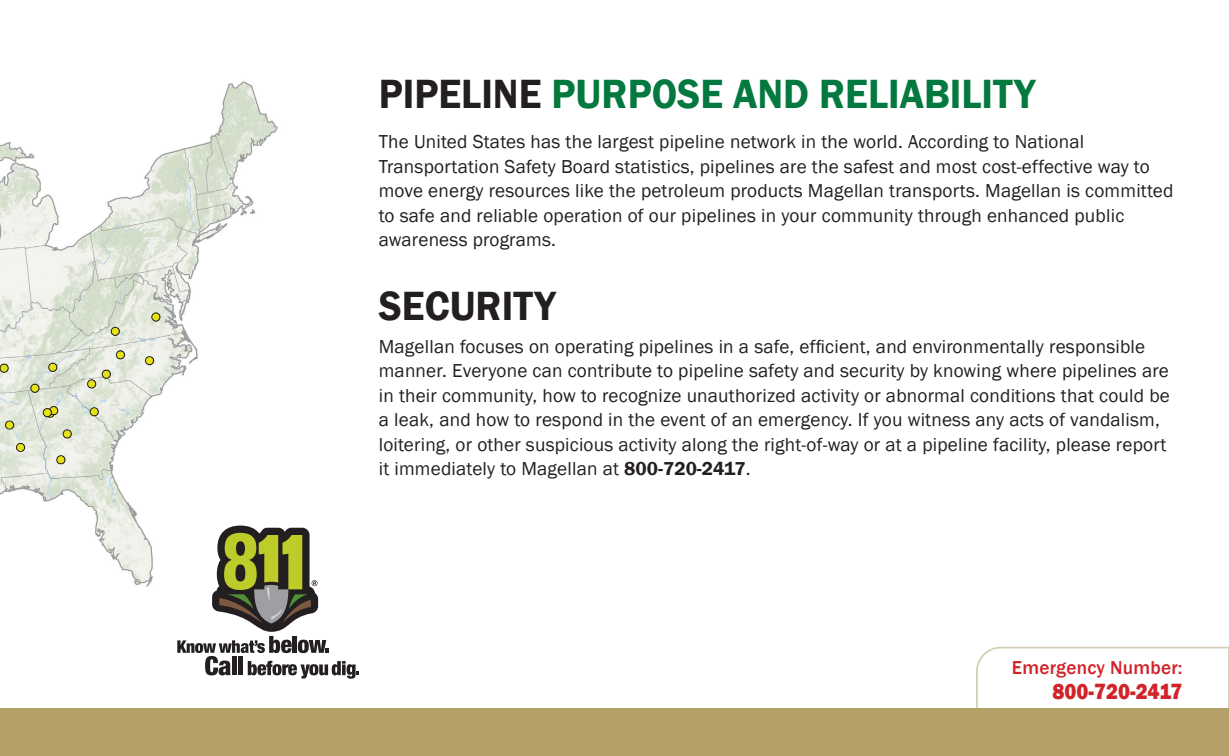
<style>
.page{position:relative;width:1229px;height:756px;background:#fff}
.page>*{position:absolute;margin:0;border:0;box-sizing:border-box;transform-origin:0 0}
.t1{font:600 42px "Franklin Gothic";color:#04793f;scale:.95 1}
.t2{font:600 42px "Franklin Gothic";color:#231f20;scale:.95 1}
.t3{font:800 22.75px "Franklin Gothic";color:#d1232a;scale:.9 1}
.t4{font:19.25px/24.5px "Franklin Gothic";letter-spacing:.01em;color:#231f20}
.t5{font:500 19.25px "Franklin Gothic";letter-spacing:.01em;color:#d1232a}
.s1{color:#231f20}
.s2{font-weight:600}
</style>
<div class="page">
<svg style="left:975px;top:646px;width:253px;height:63px"></svg>
<img style="left:0;top:81px;width:278px;height:506px">
<div style="left:0;top:709px;width:1228px;height:47px;background:#b3a168"></div>
<svg style="left:177px;top:526px;width:182px;height:153px"></svg>
<h1 class="t1" style="left:379px;top:68px;width:692px"><span class="s1">PIPELINE</span> PURPOSE AND RELIABILITY</h1>
<p class="t4" style="left:379px;top:130px;width:796px">The United States has the largest pipeline network in the world. According to National Transportation Safety Board statistics, pipelines are the safest and most cost-effective way to move energy resources like the petroleum products Magellan transports. Magellan is committed to safe and reliable operation of our pipelines in your community through enhanced public awareness programs.</p>
<h1 class="t2" style="left:379px;top:281px;width:188px">SECURITY</h1>
<p class="t4" style="left:379px;top:335px;width:792px">Magellan focuses on operating pipelines in a safe, efficient, and environmentally responsible manner. Everyone can contribute to pipeline safety and security by knowing where pipelines are in their community, how to recognize unauthorized activity or abnormal conditions that could be a leak, and how to respond in the event of an emergency. If you witness any acts of vandalism, loitering, or other suspicious activity along the right-of-way or at a pipeline facility, please report it immediately to Magellan at <span class="s2">800-720-2417</span>.</p>
<p class="t5" style="left:1012px;top:656px;width:172px">Emergency Number:</p>
<p class="t3" style="left:1052px;top:676px;width:146px">800-720-2417</p>
</div>
